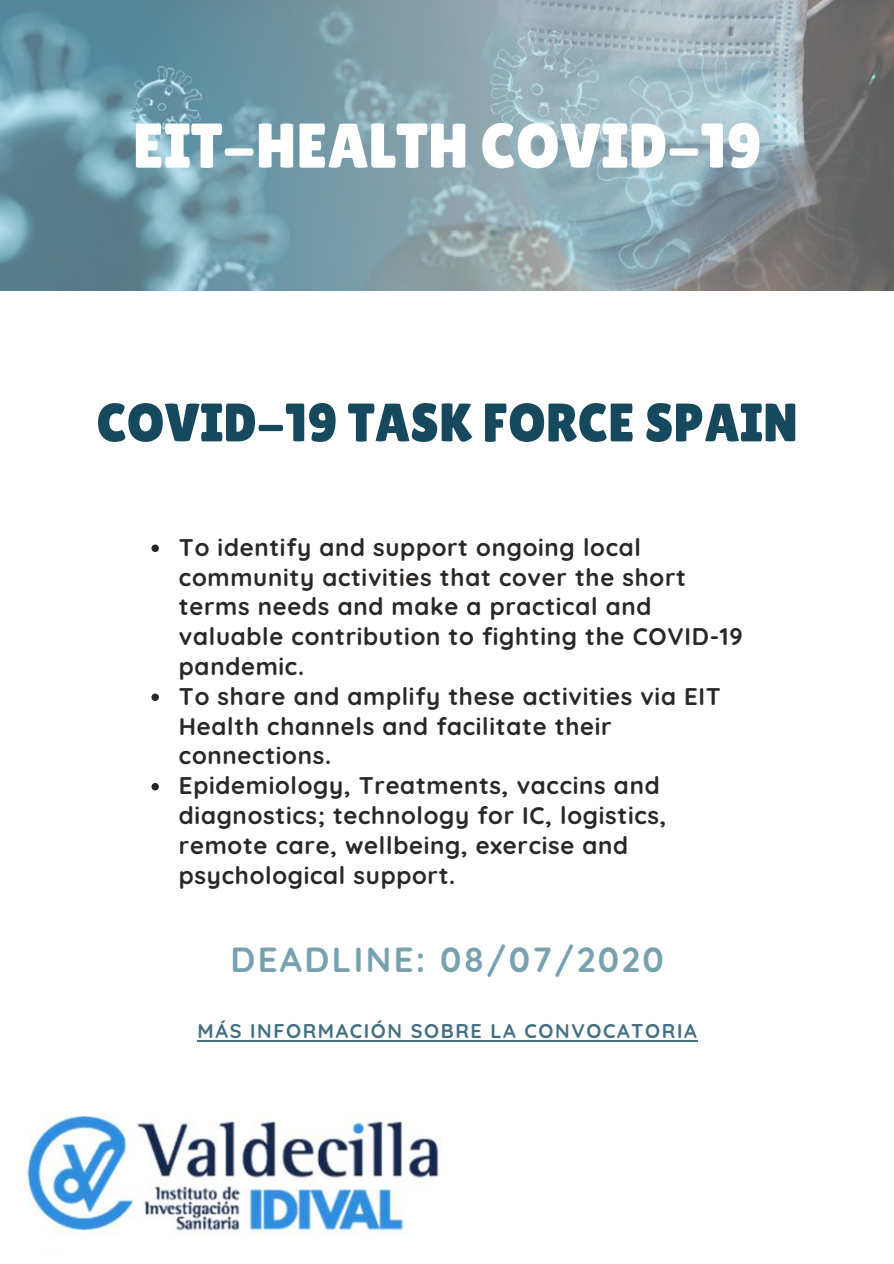
<style>
.page{position:relative;width:894px;height:1264px;background:#fff}
.page>*{position:absolute;margin:0;border:0;box-sizing:border-box;transform-origin:0 0}
.t1{font:63px "Lilita One";color:#fff}
.t2{font:54px "Lilita One";color:#16495e}
.t3{font:700 34.8px "Quicksand";letter-spacing:.07em;color:#78a1b0}
.t4{font:700 24px/29.8px "Quicksand";letter-spacing:.03em;color:#2a2725}
.t5{font:700 19.8px "Quicksand";letter-spacing:.08em;color:#447082}
</style>
<div class="page">
<svg style="left:151px;top:544px;width:8px;height:8px"></svg>
<svg style="left:151px;top:693px;width:8px;height:8px"></svg>
<svg style="left:151px;top:783px;width:8px;height:7px"></svg>
<hr style="left:197px;top:1040px;width:501px;height:2px;background:#447082">
<img style="left:0;top:0;width:893px;height:290px">
<img style="left:18px;top:1114px;width:421px;height:121px">
<h1 class="t1" style="left:133px;top:109px;width:630px">EIT-HEALTH COVID-19</h1>
<h2 class="t2" style="left:96px;top:391px;width:702px">COVID-19 TASK FORCE SPAIN</h2>
<p class="t4" style="left:179px;top:532px;width:565px">To identify and support ongoing local community activities that cover the short terms needs and make a practical and valuable contribution to fighting the COVID-19 pandemic.<br>To share and amplify these activities via EIT Health channels and facilitate their connections.<br>Epidemiology, Treatments, vaccins and diagnostics; technology for IC, logistics, remote care, wellbeing, exercise and psychological support.</p>
<h3 class="t3" style="left:230px;top:937px;width:435px">DEADLINE: 08/07/2020</h3>
<p class="t5" style="left:197px;top:1018px;width:500px">MÁS INFORMACIÓN SOBRE LA CONVOCATORIA</p>
</div>
